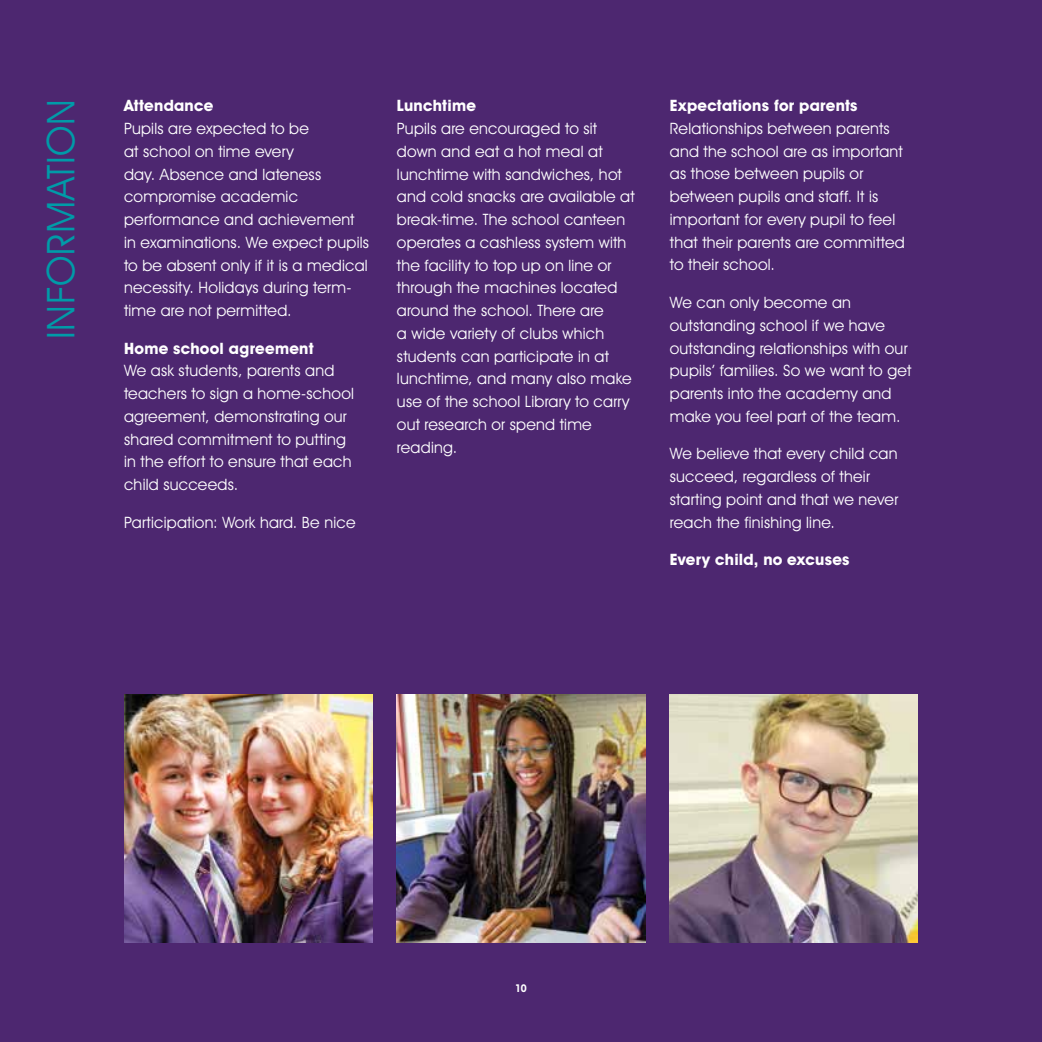
<style>
.page{position:relative;width:1042px;height:1042px;background:#4d2770}
.page>*{position:absolute;margin:0;border:0;box-sizing:border-box;transform-origin:0 0}
.t1{font:38.5px "Avant Garde IT Cby BT";letter-spacing:.015em;color:#009ba8}
.t2{font:15.75px/22.8px "Avant Garde IT Cby BT";letter-spacing:.015em;color:#fff}
.t3{font:700 15.75px "Avant Garde IT Cby BT";letter-spacing:.015em;color:#fff}
.t4{font:700 condensed 10.5px "Avant Garde IT Cby BT";color:#fff}
</style>
<div class="page">
<hr style="left:1041px;top:0;width:1px;height:1042px;background:#ededed">
<img style="left:124px;top:694px;width:248px;height:249px">
<img style="left:397px;top:694px;width:248px;height:249px">
<img style="left:670px;top:694px;width:248px;height:249px">
<h1 class="t1" style="left:37px;top:339px;width:241px;rotate:-90deg">INFORMATION</h1>
<p class="t3" style="left:397px;top:96px;width:81px">Lunchtime</p>
<p class="t3" style="left:124px;top:96px;width:91px">Attendance</p>
<p class="t2" style="left:124px;top:117px;width:246px">Pupils are expected to be<br>at school on time every<br>day. Absence and lateness compromise academic performance and achievement in examinations. We expect pupils to be absent only if it is a medical necessity. Holidays during term&shy;time are not permitted.</p>
<p class="t3" style="left:124px;top:338px;width:191px">Home school agreement</p>
<p class="t2" style="left:124px;top:359px;width:231px">We ask students, parents and teachers to sign a home-school agreement, demonstrating our shared commitment to putting in the effort to ensure that each child succeeds.</p>
<p class="t2" style="left:124px;top:511px;width:233px">Participation: Work hard. Be nice</p>
<p class="t2" style="left:397px;top:117px;width:239px">Pupils are encouraged to sit down and eat a hot meal at lunchtime with sandwiches, hot and cold snacks are available at break-time. The school canteen operates a cashless system with the facility to top up on line or through the machines located around the school. There are<br>a wide variety of clubs which students can participate in at lunchtime, and many also make use of the school Library to carry out research or spend time reading.</p>
<p class="t3" style="left:670px;top:96px;width:189px">Expectations for parents</p>
<p class="t2" style="left:670px;top:117px;width:236px">Relationships between parents and the school are as important as those between pupils or between pupils and staff. It is important for every pupil to feel that their parents are committed to their school.</p>
<p class="t2" style="left:670px;top:291px;width:243px">We can only become an outstanding school if we have outstanding relationships with our pupils’ families. So we want to get parents into the academy and make you feel part of the team.</p>
<p class="t2" style="left:670px;top:442px;width:230px">We believe that every child can succeed, regardless of their starting point and that we never reach the finishing line.</p>
<p class="t3" style="left:670px;top:550px;width:181px">Every child, no excuses</p>
<p class="t4" style="left:515px;top:982px;width:13px">10</p>
</div>
